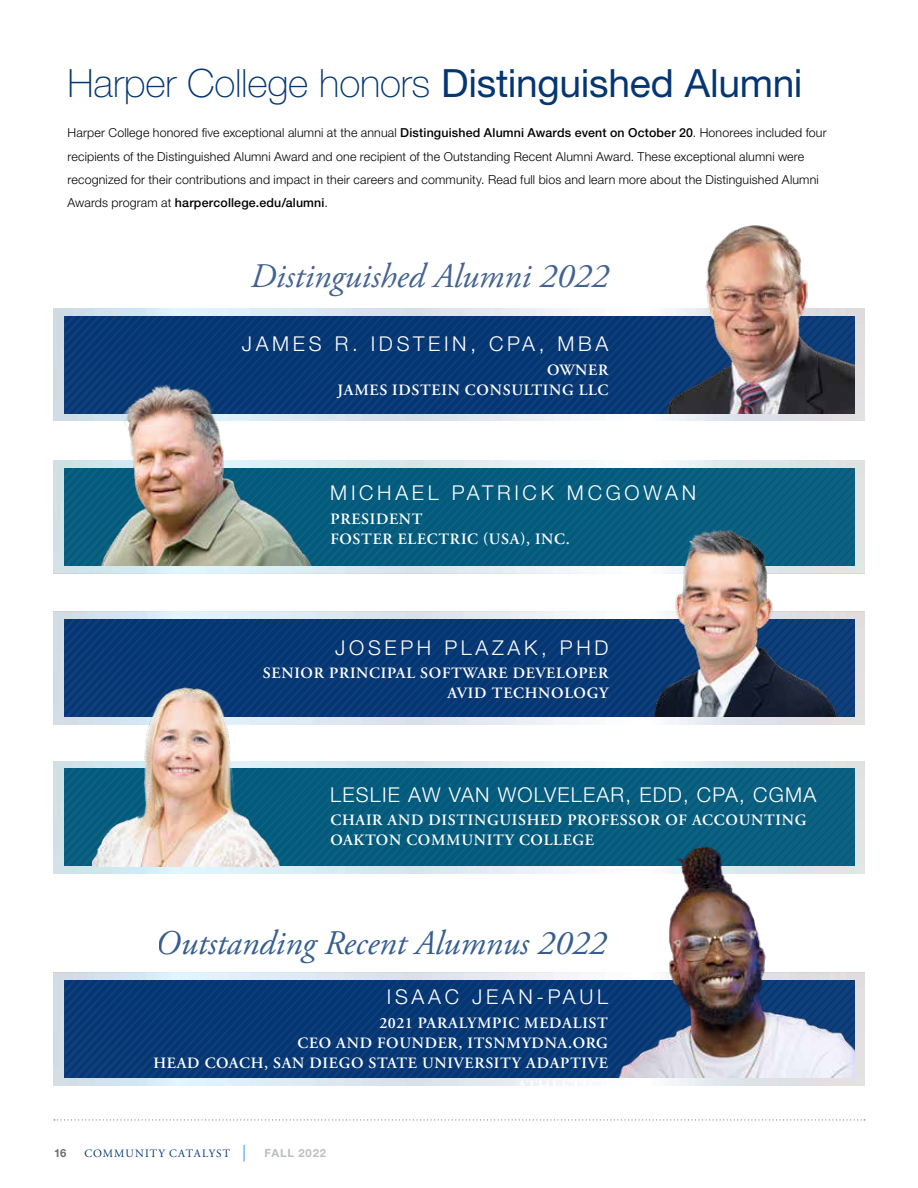
<style>
.page{position:relative;width:918px;height:1188px;background:#fff}
.page>*{position:absolute;margin:0;border:0;box-sizing:border-box;transform-origin:0 0}
.t1{font:100 39px "Helvetica Neue LT Std";letter-spacing:-.005em;color:#043673}
.t2{font:italic 34.5px "Adobe Garamond Pro";color:#043673}
.t3{font:italic 34.5px "Adobe Garamond Pro";color:#153c77}
.t4{font:300 20.4px "Helvetica Neue LT Std";letter-spacing:.18em;color:#fff}
.t5{font:300 20.4px "Helvetica Neue LT Std";letter-spacing:.06em;color:#fff}
.t6{font:600 15.75px/20.1px "Adobe Garamond Pro";letter-spacing:.045em;color:#fff;text-align:right}
.t7{font:300 12.3px/23.2px "Helvetica Neue LT Std";letter-spacing:.015em;color:#000}
.t8{font:11.25px "Adobe Garamond Pro";letter-spacing:.095em;color:#043673}
.t9{font:700 11.25px "Helvetica Neue LT Std";letter-spacing:.075em;color:#bcbec0}
.t10{font:700 11.25px "Helvetica Neue LT Std";color:#6d6e71}
.s1{font-weight:400}
.s2{font-weight:500}
</style>
<div class="page">
<img style="left:53px;top:460px;width:812px;height:113px">
<img style="left:53px;top:761px;width:812px;height:113px">
<img style="left:53px;top:308px;width:812px;height:113px">
<img style="left:53px;top:612px;width:812px;height:113px">
<svg style="left:64px;top:980px;width:541px;height:98px;background:#073874"></svg>
<svg style="left:64px;top:468px;width:791px;height:97px;background:#065c7e"></svg>
<svg style="left:64px;top:769px;width:791px;height:97px;background:#075c7e"></svg>
<svg style="left:64px;top:316px;width:594px;height:97px;background:#073874"></svg>
<svg style="left:64px;top:620px;width:551px;height:97px;background:#073874"></svg>
<img style="left:605px;top:837px;width:250px;height:241px">
<img style="left:658px;top:225px;width:197px;height:188px">
<img style="left:92px;top:378px;width:231px;height:187px">
<img style="left:615px;top:528px;width:243px;height:189px">
<img style="left:92px;top:679px;width:216px;height:187px">
<svg style="left:244px;top:1145px;width:1px;height:17px"></svg>
<svg style="left:54px;top:1119px;width:811px;height:1px"></svg>
<h1 class="t1" style="left:68px;top:61px;width:737px">Harper College honors <span class="s1">Distinguished Alumni</span></h1>
<p class="t7" style="left:68px;top:121px;width:761px">Harper College honored five exceptional alumni at the annual <span class="s2">Distinguished Alumni Awards event on October 20</span>. Honorees included four recipients of the Distinguished Alumni Award and one recipient of the Outstanding Recent Alumni Award. These exceptional alumni were recognized for their contributions and impact in their careers and community. Read full bios and learn more about the Distinguished Alumni Awards program at <span class="s2">harpercollege.edu/alumni</span>.</p>
<h2 class="t3" style="left:250px;top:255px;width:360px">Distinguished Alumni 2022</h2>
<h3 class="t4" style="left:242px;top:331px;width:368px">JAMES R. IDSTEIN, CPA, MBA</h3>
<p class="t6" style="left:338px;top:360px;width:272px">OWNER<br>JAMES IDSTEIN CONSULTING LLC</p>
<h3 class="t4" style="left:330px;top:481px;width:367px">MICHAEL PATRICK MCGOWAN</h3>
<p class="t6" style="left:330px;top:509px;width:241px;text-align:left">PRESIDENT<br>FOSTER ELECTRIC (USA), INC.</p>
<h3 class="t4" style="left:335px;top:635px;width:275px">JOSEPH PLAZAK, PHD</h3>
<p class="t6" style="left:263px;top:663px;width:347px">SENIOR PRINCIPAL SOFTWARE DEVELOPER<br>AVID TECHNOLOGY</p>
<h3 class="t5" style="left:330px;top:782px;width:487px">LESLIE AW VAN WOLVELEAR, EDD, CPA, CGMA</h3>
<p class="t6" style="left:330px;top:810px;width:477px;text-align:left">CHAIR AND DISTINGUISHED PROFESSOR OF ACCOUNTING<br>OAKTON COMMUNITY COLLEGE</p>
<h2 class="t2" style="left:156px;top:922px;width:452px">Outstanding Recent Alumnus 2022</h2>
<h3 class="t4" style="left:387px;top:984px;width:223px">ISAAC JEAN-PAUL</h3>
<p class="t6" style="left:153px;top:1013px;width:456px">2021 PARALYMPIC MEDALIST<br>CEO AND FOUNDER, ITSNMYDNA.ORG<br>HEAD COACH, SAN DIEGO STATE UNIVERSITY ADAPTIVE</p>
<p class="t10" style="left:54px;top:1146px;width:14px">16</p>
<p class="t8" style="left:84px;top:1147px;width:147px">COMMUNITY CATALYST</p>
<p class="t9" style="left:265px;top:1146px;width:63px">FALL 2022</p>
</div>
